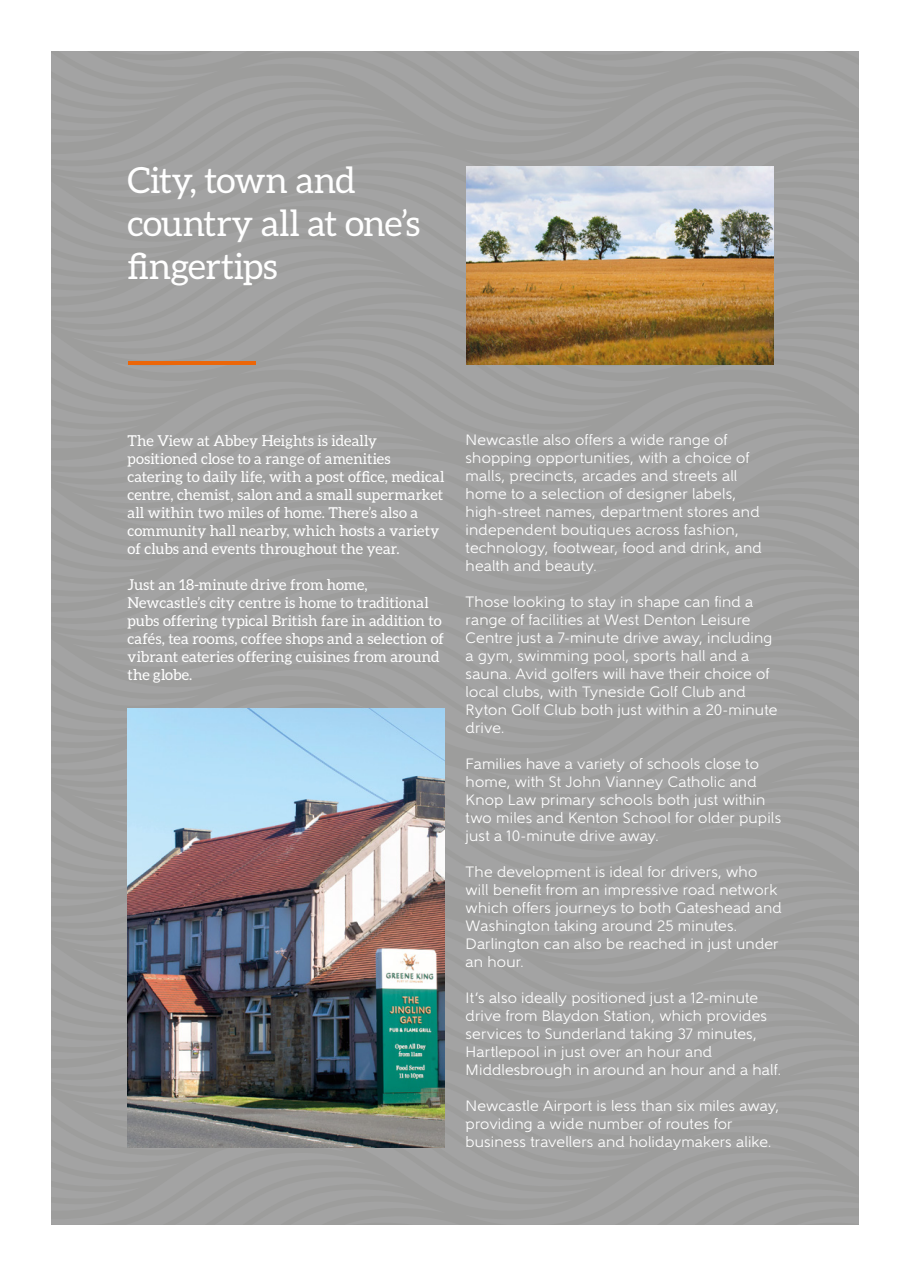
<style>
.page{position:relative;width:910px;height:1276px;background:#fff}
.page>*{position:absolute;margin:0;border:0;box-sizing:border-box;transform-origin:0 0}
.t1{font:36px/43.2px "Aleo";letter-spacing:-.015em;color:#fff}
.t2{font:15px/18px "Gentleman 500";letter-spacing:.01em;color:#fff}
.t3{font:15px/18px "Aleo";letter-spacing:.005em;color:#fff}
</style>
<div class="page">
<div style="left:51px;top:51px;width:808px;height:1174px;background:#a2a2a2"></div>
<hr style="left:128px;top:361px;width:127px;height:3px;background:#ec6608">
<img style="left:128px;top:708px;width:316px;height:439px">
<img style="left:466px;top:166px;width:307px;height:198px">
<p class="t1" style="left:128px;top:158px;width:294px">City, town and country all at one’s fingertips</p>
<p class="t3" style="left:128px;top:431px;width:318px">The View at Abbey Heights is ideally positioned close to a range of amenities catering to daily life, with a post office, medical centre, chemist, salon and a small supermarket all within two miles of home. There’s also a community hall nearby, which hosts a variety of clubs and events throughout the year.</p>
<p class="t3" style="left:128px;top:575px;width:318px">Just an 18-minute drive from home, Newcastle’s city centre is home to traditional pubs offering typical British fare in addition to cafés, tea rooms, coffee shops and a selection of vibrant eateries offering cuisines from around the globe.</p>
<p class="t2" style="left:466px;top:431px;width:298px">Newcastle also offers a wide range of shopping opportunities, with a choice of malls, precincts, arcades and streets all home to a selection of designer labels, high-street names, department stores and independent boutiques across fashion, technology, footwear, food and drink, and health and beauty.</p>
<p class="t2" style="left:466px;top:593px;width:313px">Those looking to stay in shape can find a range of facilities at West Denton Leisure Centre just a 7-minute drive away, including a gym, swimming pool, sports hall and a sauna. Avid golfers will have their choice of local clubs, with Tyneside Golf Club and Ryton Golf Club both just within a 20-minute drive.</p>
<p class="t2" style="left:466px;top:755px;width:317px">Families have a variety of schools close to home, with St John Vianney Catholic and Knop Law primary schools both just within two miles and Kenton School for older pupils just a 10-minute drive away.</p>
<p class="t2" style="left:466px;top:863px;width:318px">The development is ideal for drivers, who will benefit from an impressive road network which offers journeys to both Gateshead and Washington taking around 25 minutes.<br>Darlington can also be reached in just under an hour.</p>
<p class="t2" style="left:466px;top:989px;width:317px">It’s also ideally positioned just a 12-minute drive from Blaydon Station, which provides services to Sunderland taking 37 minutes, Hartlepool in just over an hour and Middlesbrough in around an hour and a half.</p>
<p class="t2" style="left:466px;top:1097px;width:315px">Newcastle Airport is less than six miles away, providing a wide number of routes for business travellers and holidaymakers alike.</p>
</div>
